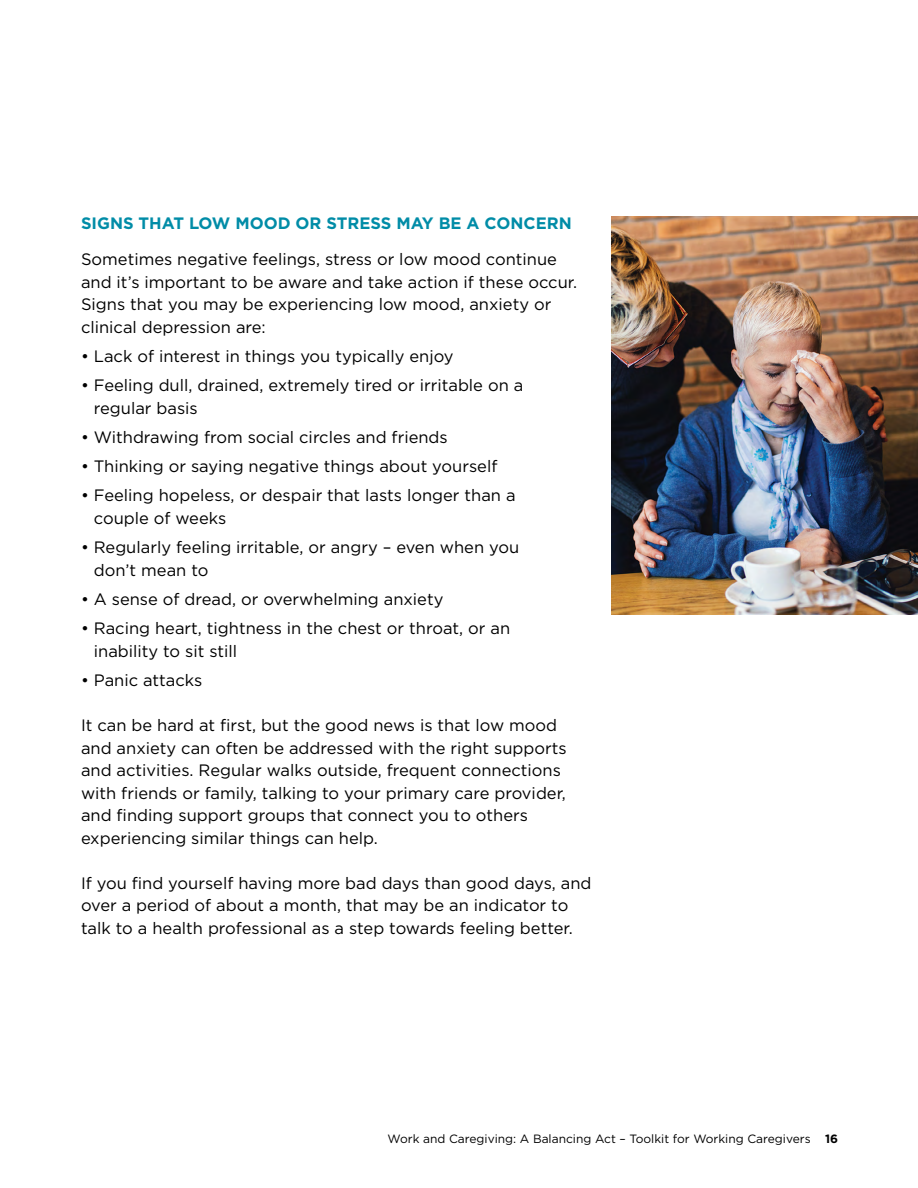
<style>
.page{position:relative;width:918px;height:1188px;background:#fff}
.page>*{position:absolute;margin:0;border:0;box-sizing:border-box;transform-origin:0 0}
.t1{font:16.5px/22.5px "Gotham";color:#000}
.t2{font:700 16.5px "Gotham";color:#008ca7}
.t3{font:12px "Gotham";color:#000}
.s1{font-weight:700}
</style>
<div class="page">
<img style="left:611px;top:216px;width:307px;height:398px">
<p class="t2" style="left:81px;top:212px;width:492px">SIGNS THAT LOW MOOD OR STRESS MAY BE A CONCERN</p>
<p class="t1" style="left:81px;top:248px;width:498px">Sometimes negative feelings, stress or low mood continue and it’s important to be aware and take action if these occur.<br>Signs that you may be experiencing low mood, anxiety or clinical depression are:</p>
<p class="t1" style="left:81px;top:345px;width:374px">• Lack of interest in things you typically enjoy</p>
<p class="t1" style="left:94px;top:374px;width:431px;text-indent:-13px">• Feeling dull, drained, extremely tired or irritable on a regular basis</p>
<p class="t1" style="left:81px;top:426px;width:368px">• Withdrawing from social circles and friends</p>
<p class="t1" style="left:81px;top:455px;width:418px">• Thinking or saying negative things about yourself</p>
<p class="t1" style="left:94px;top:484px;width:423px;text-indent:-13px">• Feeling hopeless, or despair that lasts longer than a couple of weeks</p>
<p class="t1" style="left:94px;top:536px;width:427px;text-indent:-13px">• Regularly feeling irritable, or angry – even when you don’t mean to</p>
<p class="t1" style="left:81px;top:588px;width:364px">• A sense of dread, or overwhelming anxiety</p>
<p class="t1" style="left:94px;top:617px;width:418px;text-indent:-13px">• Racing heart, tightness in the chest or throat, or an inability to sit still</p>
<p class="t1" style="left:81px;top:669px;width:123px">• Panic attacks</p>
<p class="t1" style="left:81px;top:714px;width:487px">It can be hard at first, but the good news is that low mood and anxiety can often be addressed with the right supports and activities. Regular walks outside, frequent connections with friends or family, talking to your primary care provider, and finding support groups that connect you to others experiencing similar things can help.</p>
<p class="t1" style="left:81px;top:871px;width:512px">If you find yourself having more bad days than good days, and over a period of about a month, that may be an indicator to talk to a health professional as a step towards feeling better.</p>
<p class="t3" style="left:388px;top:1131px;width:452px">Work and Caregiving: A Balancing Act – Toolkit for Working Caregivers <span class="s1">16</span></p>
</div>
